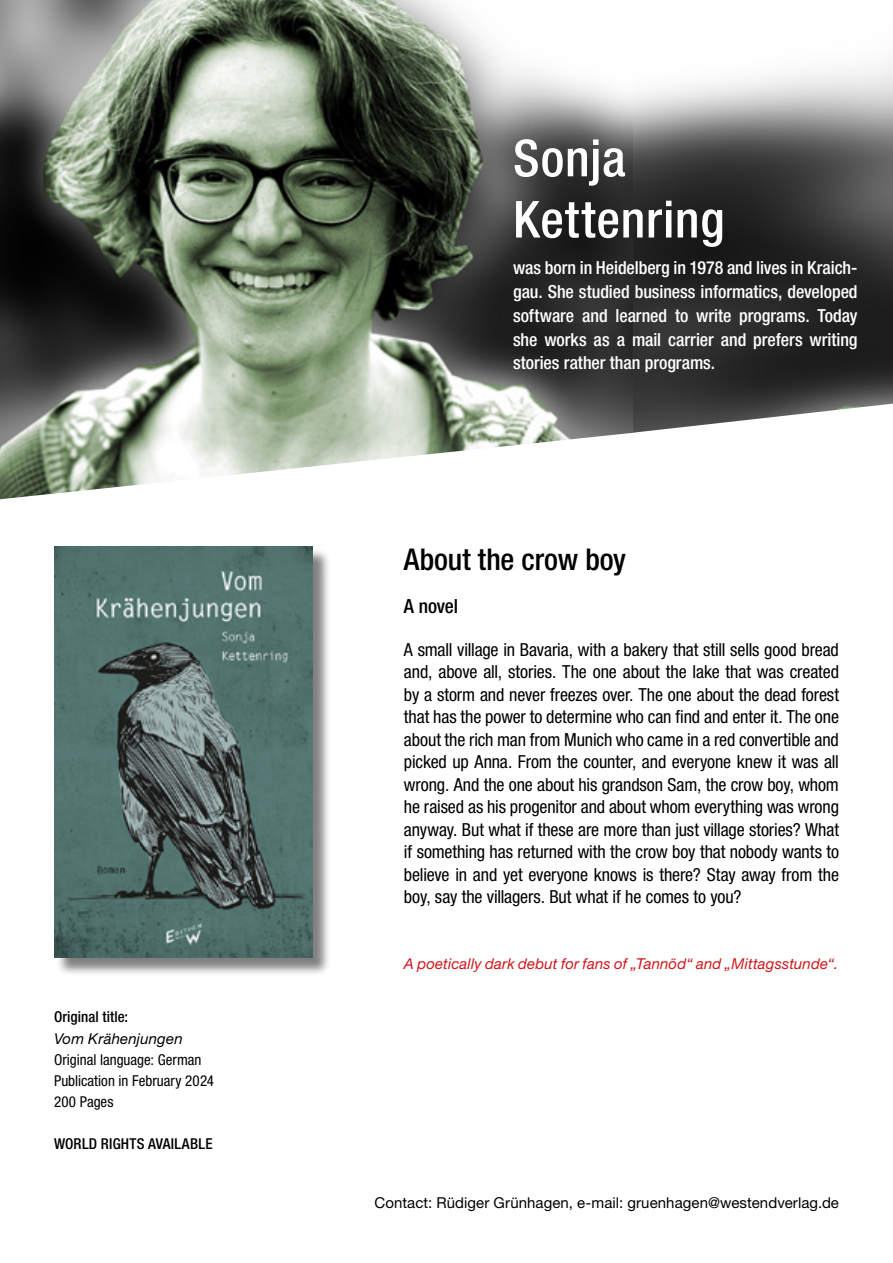
<style>
.page{position:relative;width:893px;height:1263px;background:#fff}
.page>*{position:absolute;margin:0;border:0;box-sizing:border-box;transform-origin:0 0}
.t1{font:500 condensed 51px/61.2px "Helvetica Neue LT Std";letter-spacing:.015em;color:#fff}
.t2{font:500 condensed 30px "Helvetica Neue LT Std";color:#000}
.t3{font:500 condensed 19.5px "Helvetica Neue LT Std";letter-spacing:-.01em;color:#000}
.t4{font:condensed 18px/22.5px "Helvetica Neue LT Std";letter-spacing:-.01em;color:#000;text-align:justify}
.t5{font:500 condensed 18px/24px "Helvetica Neue LT Std";color:#fff;text-align:justify}
.t6{font:15px "Helvetica Neue LT Std";letter-spacing:.005em;color:#000}
.t7{font:condensed 15px/21px "Helvetica Neue LT Std";color:#000}
.t8{font:italic 15px "Helvetica Neue LT Std";letter-spacing:.01em;color:#cd171a}
.t9{font:500 condensed 15px "Helvetica Neue LT Std";letter-spacing:.01em;color:#000}
.t10{font:italic 15px "Helvetica Neue LT Std";letter-spacing:.01em;color:#000}
</style>
<div class="page">
<div style="left:56px;top:549px;width:274px;height:426px;background:#000;opacity:.5"></div>
<img style="left:54px;top:547px;width:258px;height:410px">
<img style="left:0;top:0;width:633px;height:499px">
<img style="left:633px;top:63px;width:260px;height:370px">
<p class="t9" style="left:54px;top:1008px;width:76px">Original title:</p>
<p class="t10" style="left:54px;top:1029px;width:130px">Vom Krähenjungen</p>
<p class="t7" style="left:54px;top:1049px;width:162px">Original language: German<br>Publication in February 2024<br>200 Pages</p>
<p class="t9" style="left:54px;top:1135px;width:160px">WORLD RIGHTS AVAILABLE</p>
<h1 class="t1" style="left:513px;top:127px;width:213px">Sonja<br>Kettenring</h1>
<p class="t5" style="left:513px;top:255px;width:346px">was born in Heidelberg in 1978 and lives in Kraich&shy;gau. She studied business informatics, developed software and learned to write programs. Today she works as a mail carrier and prefers writing stories rather than programs.</p>
<h2 class="t2" style="left:404px;top:541px;width:224px">About the crow boy</h2>
<p class="t3" style="left:404px;top:595px;width:56px">A novel</p>
<p class="t4" style="left:404px;top:638px;width:437px">A small village in Bavaria, with a bakery that still sells good bread and, above all, stories. The one about the lake that was created by a storm and never freezes over. The one about the dead forest that has the power to determine who can find and enter it. The one about the rich man from Munich who came in a red convertible and picked up Anna. From the counter, and everyone knew it was all wrong. And the one about his grandson Sam, the crow boy, whom he raised as his progenitor and about whom everything was wrong anyway. But what if these are more than just village stories? What if something has returned with the crow boy that nobody wants to believe in and yet everyone knows is there? Stay away from the boy, say the villagers. But what if he comes to you?</p>
<p class="t8" style="left:404px;top:955px;width:436px">A poetically dark debut for fans of „Tannöd“ and „Mittagsstunde“.</p>
<p class="t6" style="left:374px;top:1194px;width:466px">Contact: Rüdiger Grünhagen, e-mail: gruenhagen@westendverlag.de</p>
</div>
